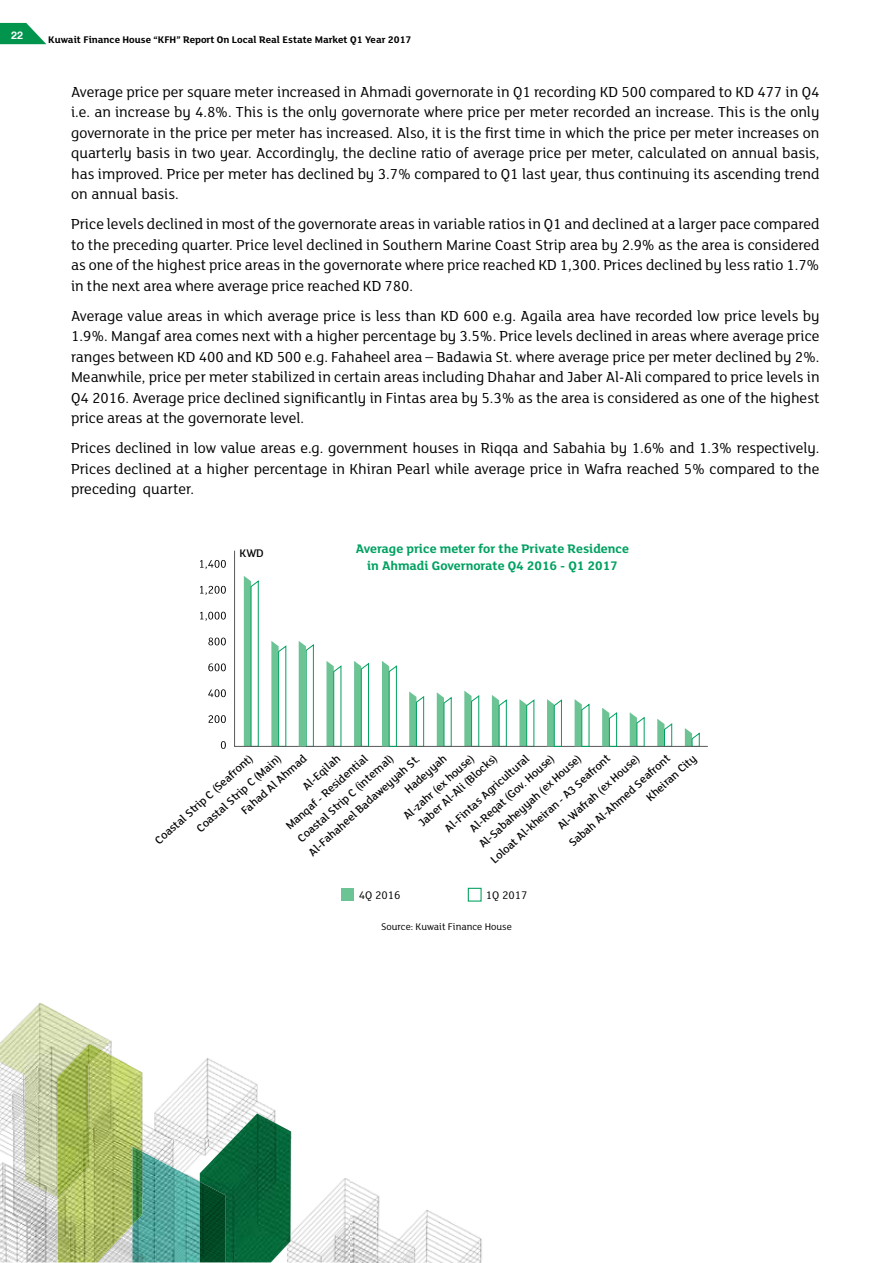
<style>
.page{position:relative;width:893px;height:1263px;background:#fff}
.page>*{position:absolute;margin:0;border:0;box-sizing:border-box;transform-origin:0 0}
.t1{font:15.75px/20.4px "FS Lola";color:#000;text-align:justify}
.t2{font:700 13.5px/17.5px "FS Lola";color:#00a161;text-align:center}
.t3{font:500 12px/17.7px "FS Lola";color:#000}
.t4{font:12px "FS Lola";color:#000}
.t5{font:700 10.5px "FS Lola";color:#000}
.t6{font:10.5px "FS Lola";color:#000}
.t7{font:700 10.5px "Helvetica Neue LT Arabic";color:#fff}
</style>
<div class="page">
<svg style="left:0;top:23px;width:46px;height:21px"></svg>
<svg style="left:234px;top:550px;width:474px;height:197px"></svg>
<svg style="left:200px;top:560px;width:26px;height:9px"></svg>
<svg style="left:200px;top:586px;width:26px;height:9px"></svg>
<svg style="left:200px;top:612px;width:26px;height:9px"></svg>
<svg style="left:208px;top:638px;width:18px;height:7px"></svg>
<svg style="left:208px;top:663px;width:18px;height:8px"></svg>
<svg style="left:208px;top:689px;width:18px;height:8px"></svg>
<svg style="left:209px;top:715px;width:17px;height:8px"></svg>
<svg style="left:221px;top:741px;width:5px;height:8px"></svg>
<svg style="left:382px;top:661px;width:15px;height:86px"></svg>
<svg style="left:547px;top:699px;width:15px;height:48px"></svg>
<svg style="left:575px;top:699px;width:15px;height:48px"></svg>
<svg style="left:602px;top:708px;width:15px;height:39px"></svg>
<svg style="left:271px;top:641px;width:43px;height:106px"></svg>
<img style="left:351px;top:1181px;width:131px;height:81px">
<img style="left:142px;top:1057px;width:150px;height:82px">
<img style="left:0;top:1197px;width:31px;height:65px">
<img style="left:291px;top:1139px;width:60px;height:123px">
<img style="left:142px;top:1139px;width:58px;height:13px">
<img style="left:31px;top:1197px;width:27px;height:65px">
<img style="left:58px;top:1050px;width:84px;height:212px">
<img style="left:200px;top:1113px;width:91px;height:149px">
<img style="left:132px;top:1152px;width:68px;height:110px">
<img style="left:132px;top:1146px;width:10px;height:79px">
<img style="left:200px;top:1182px;width:25px;height:80px">
<img style="left:0;top:1003px;width:111px;height:194px">
<img style="left:57px;top:1044px;width:45px;height:153px">
<div style="left:341px;top:888px;width:13px;height:13px;background:#6cc394"></div>
<div style="left:468px;top:888px;width:14px;height:14px;border:1px solid #00a15f"></div>
<p class="t7" style="left:11px;top:29px;width:13px">22</p>
<p class="t5" style="left:48px;top:32px;width:365px">Kuwait Finance House “KFH” Report On Local Real Estate Market Q1 Year 2017</p>
<p class="t1" style="left:71px;top:81px;width:750px">Average price per square meter increased in Ahmadi governorate in Q1 recording KD 500 compared to KD 477 in Q4 i.e. an increase by 4.8%. This is the only governorate where price per meter recorded an increase. This is the only governorate in the price per meter has increased. Also, it is the first time in which the price per meter increases on quarterly basis in two year. Accordingly, the decline ratio of average price per meter, calculated on annual basis, has improved. Price per meter has declined by 3.7% compared to Q1 last year, thus continuing its ascending trend on annual basis.</p>
<p class="t1" style="left:71px;top:213px;width:750px">Price levels declined in most of the governorate areas in variable ratios in Q1 and declined at a larger pace compared to the preceding quarter. Price level declined in Southern Marine Coast Strip area by 2.9% as the area is considered as one of the highest price areas in the governorate where price reached KD 1,300. Prices declined by less ratio 1.7% in the next area where average price reached KD 780.</p>
<p class="t1" style="left:71px;top:305px;width:750px">Average value areas in which average price is less than KD 600 e.g. Agaila area have recorded low price levels by 1.9%. Mangaf area comes next with a higher percentage by 3.5%. Price levels declined in areas where average price ranges between KD 400 and KD 500 e.g. Fahaheel area – Badawia St. where average price per meter declined by 2%.<br>Meanwhile, price per meter stabilized in certain areas including Dhahar and Jaber Al-Ali compared to price levels in Q4 2016. Average price declined significantly in Fintas area by 5.3% as the area is considered as one of the highest price areas at the governorate level.</p>
<p class="t1" style="left:71px;top:437px;width:750px">Prices declined in low value areas e.g. government houses in Riqqa and Sabahia by 1.6% and 1.3% respectively.<br>Prices declined at a higher percentage in Khiran Pearl while average price in Wafra reached 5% compared to the preceding quarter.</p>
<p class="t3" style="left:240px;top:543px;width:26px">KWD</p>
<p class="t2" style="left:356px;top:539px;width:275px">Average price meter for the Private Residence in Ahmadi Governorate Q4 2016 - Q1 2017</p>
<p class="t3" style="left:281px;top:762px;width:48px;line-height:22.5px;text-indent:-62px;rotate:-42deg">Fahad Al Ahmad<br>Al-Eqilah</p>
<p class="t3" style="left:192px;top:823px;width:111px;rotate:-42deg">Coastal Strip C (Main)</p>
<p class="t3" style="left:281px;top:820px;width:107px;rotate:-42deg">Manqaf - Residential</p>
<p class="t3" style="left:454px;top:811px;width:111px;line-height:16.6px;text-indent:-19px;rotate:-42deg">Al-Fintas Agricultural<br>Al-Reqat (Gov. House)</p>
<p class="t3" style="left:400px;top:784px;width:54px;rotate:-42deg">Hadeyyah</p>
<p class="t3" style="left:404px;top:807px;width:103px;line-height:15.5px;text-indent:-7px;rotate:-42deg">Al-zahr (ex house)<br>Jaber Al-Ali (Blocks)</p>
<p class="t3" style="left:474px;top:839px;width:134px;rotate:-42deg">Al-Sabaheyyah (ex House)</p>
<p class="t3" style="left:293px;top:833px;width:126px;rotate:-42deg">Coastal Strip C (internal)</p>
<p class="t3" style="left:150px;top:835px;width:129px;rotate:-42deg">Coastal Strip C (Seafront)</p>
<p class="t3" style="left:304px;top:847px;width:147px;rotate:-42deg">Al-Fahaheel Badaweyyah St.</p>
<p class="t3" style="left:486px;top:854px;width:158px;rotate:-42deg">Loloat Al-kheiran - A3 Seafront</p>
<p class="t3" style="left:553px;top:821px;width:107px;rotate:-42deg">Al-Wafrah (ex House)</p>
<p class="t3" style="left:630px;top:779px;width:64px;text-indent:-88px;rotate:-42deg">Sabah Al-Ahmed Seafront<br>Kheiran City</p>
<p class="t4" style="left:359px;top:887px;width:43px">4Q 2016</p>
<p class="t4" style="left:486px;top:887px;width:43px">1Q 2017</p>
<p class="t6" style="left:381px;top:919px;width:132px">Source: Kuwait Finance House</p>
</div>
